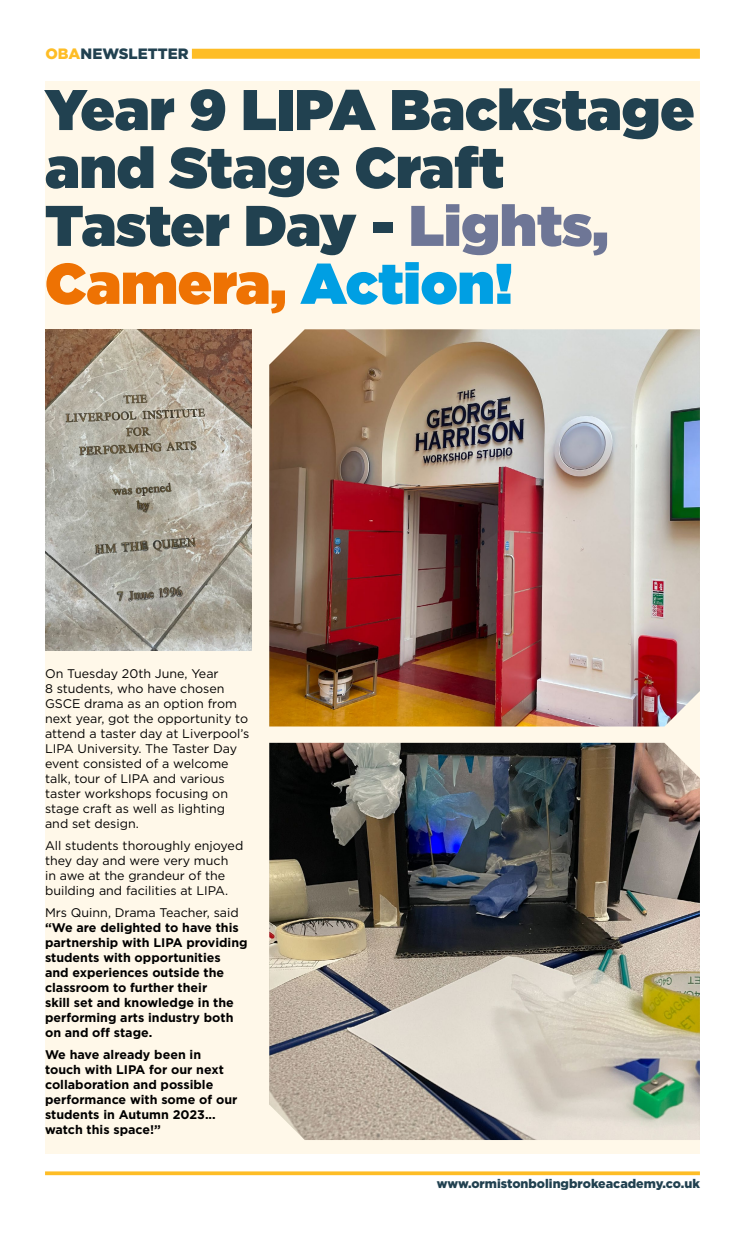
<style>
.page{position:relative;width:745px;height:1234px;background:#fff}
.page>*{position:absolute;margin:0;border:0;box-sizing:border-box;transform-origin:0 0}
.t1{font:900 57.12px/57.9px "Gotham";color:#214150}
.t2{font:900 15px "Gotham";color:#214150}
.t3{font:12.5px/15px "Gotham";color:#000}
.t4{font:700 12.5px/15px "Gotham";color:#000}
.t5{font:900 12.5px "Gotham";color:#214150}
.s1{color:#febd26}
.s2{color:#6e7696}
.s3{color:#ee7203}
.s4{color:#009fe3}
</style>
<div class="page">
<div style="left:192px;top:49px;width:507px;height:10px;background:#febd26"></div>
<div style="left:45px;top:81px;width:654px;height:1072px;background:#fff8e9"></div>
<hr style="left:45px;top:1171px;width:654px;height:3px;background:#febd26">
<img style="left:269px;top:329px;width:430px;height:397px">
<img style="left:45px;top:329px;width:206px;height:321px">
<img style="left:269px;top:742px;width:430px;height:397px">
<p class="t2" style="left:45px;top:43px;width:145px"><span class="s1">OBA</span>NEWSLETTER</p>
<h1 class="t1" style="left:45px;top:80px;width:650px">Year 9 LIPA Backstage and Stage Craft<br>Taster Day - <span class="s2">Lights,<br></span><span class="s3">Camera,</span> <span class="s4">Action!</span></h1>
<p class="t3" style="left:45px;top:665px;width:206px">On Tuesday 20th June, Year<br>8 students, who have chosen<br>GSCE drama as an option from next year, got the opportunity to attend a taster day at Liverpool’s<br>LIPA University. The Taster Day event consisted of a welcome talk, tour of LIPA and various taster workshops focusing on stage craft as well as lighting and set design.</p>
<p class="t3" style="left:45px;top:837px;width:200px">All students thoroughly enjoyed they day and were very much<br>in awe at the grandeur of the building and facilities at LIPA.</p>
<p class="t3" style="left:45px;top:904px;width:195px">Mrs Quinn, Drama Teacher, said</p>
<p class="t4" style="left:45px;top:919px;width:204px">“We are delighted to have this partnership with LIPA providing students with opportunities and experiences outside the classroom to further their<br>skill set and knowledge in the performing arts industry both on and off stage.</p>
<p class="t4" style="left:45px;top:1047px;width:194px">We have already been in touch with LIPA for our next collaboration and possible performance with some of our students in Autumn 2023... watch this space!”</p>
<p class="t5" style="left:436px;top:1174px;width:264px">www.ormistonbolingbrokeacademy.co.uk</p>
</div>
